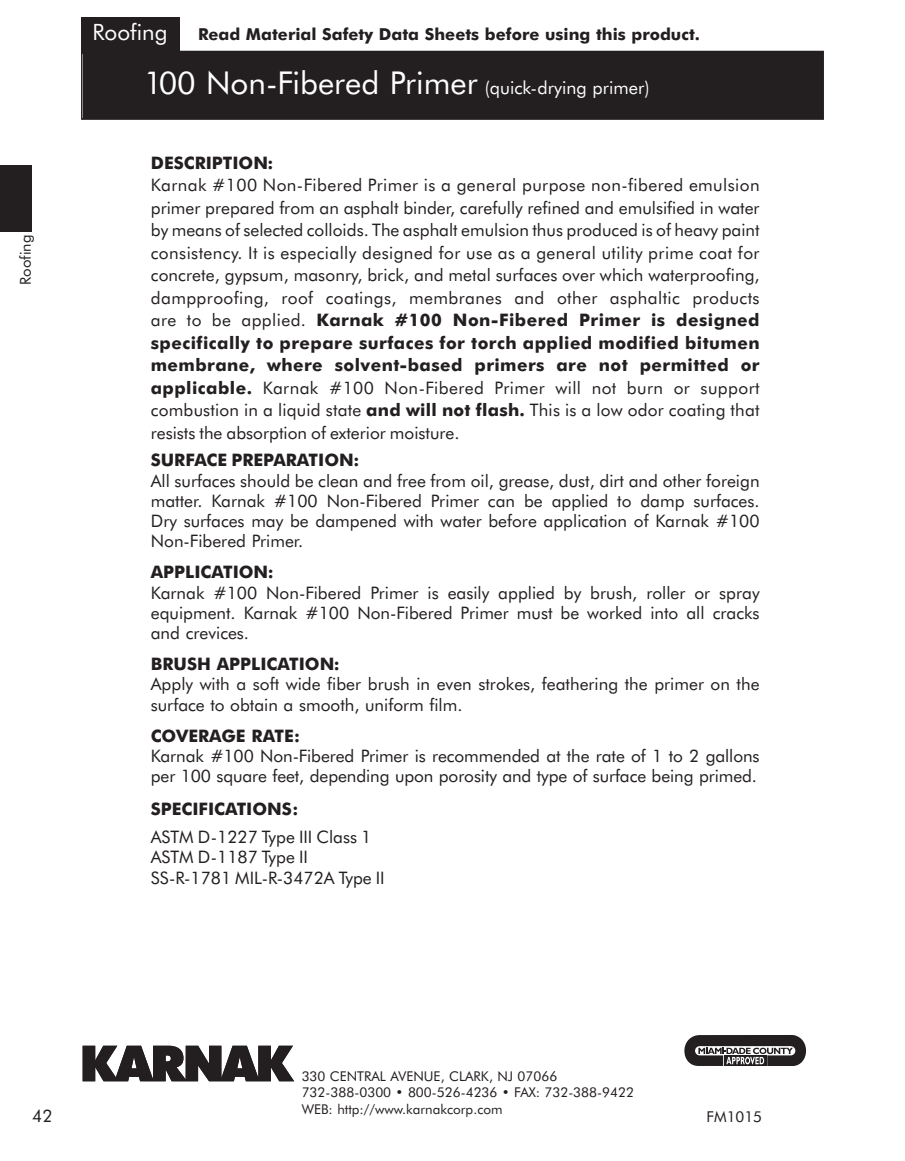
<style>
.page{position:relative;width:905px;height:1161px;background:#fff}
.page>*{position:absolute;margin:0;border:0;box-sizing:border-box;transform-origin:0 0}
.t1{font:31.5px "Futura BT";color:#fff}
.t2{font:22.5px "Futura BT";color:#fff}
.t3{font:17.25px/22.5px "Futura BT";color:#231f20;text-align:justify}
.t4{font:700 17.25px "Futura BT";color:#231f20}
.t5{font:700 16.5px "Futura BT";color:#231f20}
.t6{font:15px "Futura BT";color:#231f20}
.t7{font:13.5px/16.2px "Futura BT";color:#231f20}
.s1{font-size:18px}
.s2{font-weight:700}
</style>
<div class="page">
<div style="left:82px;top:52px;width:740px;height:66px;background:#231f20"></div>
<div style="left:81px;top:51px;width:743px;height:69px;border:2px solid #231f20"></div>
<div style="left:81px;top:18px;width:99px;height:36px;background:#231f20"></div>
<div style="left:0;top:165px;width:32px;height:66px;background:#231f20"></div>
<svg style="left:83px;top:1046px;width:211px;height:35px"></svg>
<svg style="left:684px;top:1035px;width:122px;height:31px;background:#585556"></svg>
<p class="t6" style="left:19px;top:285px;width:51px;rotate:-90deg">Roofing</p>
<h2 class="t2" style="left:93px;top:23px;width:76px">Roofing</h2>
<p class="t5" style="left:198px;top:27px;width:503px">Read Material Safety Data Sheets before using this product.</p>
<h1 class="t1" style="left:144px;top:70px;width:507px">100 Non-Fibered Primer <span class="s1">(quick-drying primer)</span></h1>
<p class="t4" style="left:151px;top:156px;width:124px">DESCRIPTION:</p>
<p class="t3" style="left:151px;top:175px;width:610px">Karnak #100 Non-Fibered Primer is a general purpose non-fibered emulsion primer prepared from an asphalt binder, carefully refined and emulsified in water by means of selected colloids. The asphalt emulsion thus produced is of heavy paint consistency. It is especially designed for use as a general utility prime coat for concrete, gypsum, masonry, brick, and metal surfaces over which waterproofing, dampproofing, roof coatings, membranes and other asphaltic products are to be applied. <span class="s2">Karnak #100 Non-Fibered Primer is designed specifically to prepare surfaces for torch applied modified bitumen membrane, where solvent-based primers are not permitted or applicable.</span> Karnak #100 Non-Fibered Primer will not burn or support combustion in a liquid state <span class="s2">and will not flash.</span> This is a low odor coating that resists the absorption of exterior moisture.</p>
<p class="t4" style="left:151px;top:453px;width:210px">SURFACE PREPARATION:</p>
<p class="t3" style="left:151px;top:472px;width:610px;line-height:20.2px">All surfaces should be clean and free from oil, grease, dust, dirt and other foreign matter. Karnak #100 Non-Fibered Primer can be applied to damp surfaces.<br>Dry surfaces may be dampened with water before application of Karnak #100<br>Non-Fibered Primer.</p>
<p class="t4" style="left:151px;top:565px;width:124px">APPLICATION:</p>
<p class="t3" style="left:151px;top:584px;width:610px;line-height:20.2px">Karnak #100 Non-Fibered Primer is easily applied by brush, roller or spray equipment. Karnak #100 Non-Fibered Primer must be worked into all cracks and crevices.</p>
<p class="t4" style="left:151px;top:657px;width:190px">BRUSH APPLICATION:</p>
<p class="t3" style="left:151px;top:676px;width:610px;line-height:20.2px">Apply with a soft wide fiber brush in even strokes, feathering the primer on the surface to obtain a smooth, uniform film.</p>
<p class="t4" style="left:151px;top:729px;width:151px">COVERAGE RATE:</p>
<p class="t3" style="left:151px;top:747px;width:610px;line-height:20.2px">Karnak #100 Non-Fibered Primer is recommended at the rate of 1 to 2 gallons per 100 square feet, depending upon porosity and type of surface being primed.</p>
<p class="t4" style="left:151px;top:802px;width:149px">SPECIFICATIONS:</p>
<p class="t3" style="left:151px;top:828px;width:235px;line-height:20.2px;text-align:left">ASTM D-1227 Type III Class 1<br>ASTM D-1187 Type II<br>SS-R-1781 MIL-R-3472A Type II</p>
<p class="t3" style="left:32px;top:1106px;width:22px">42</p>
<p class="t7" style="left:302px;top:1069px;width:334px">330 CENTRAL AVENUE, CLARK, NJ 07066<br>732-388-0300 • 800-526-4236 • FAX: 732-388-9422<br>WEB: http://www.karnakcorp.com</p>
<p class="t6" style="left:706px;top:1111px;width:57px">FM1015</p>
</div>
